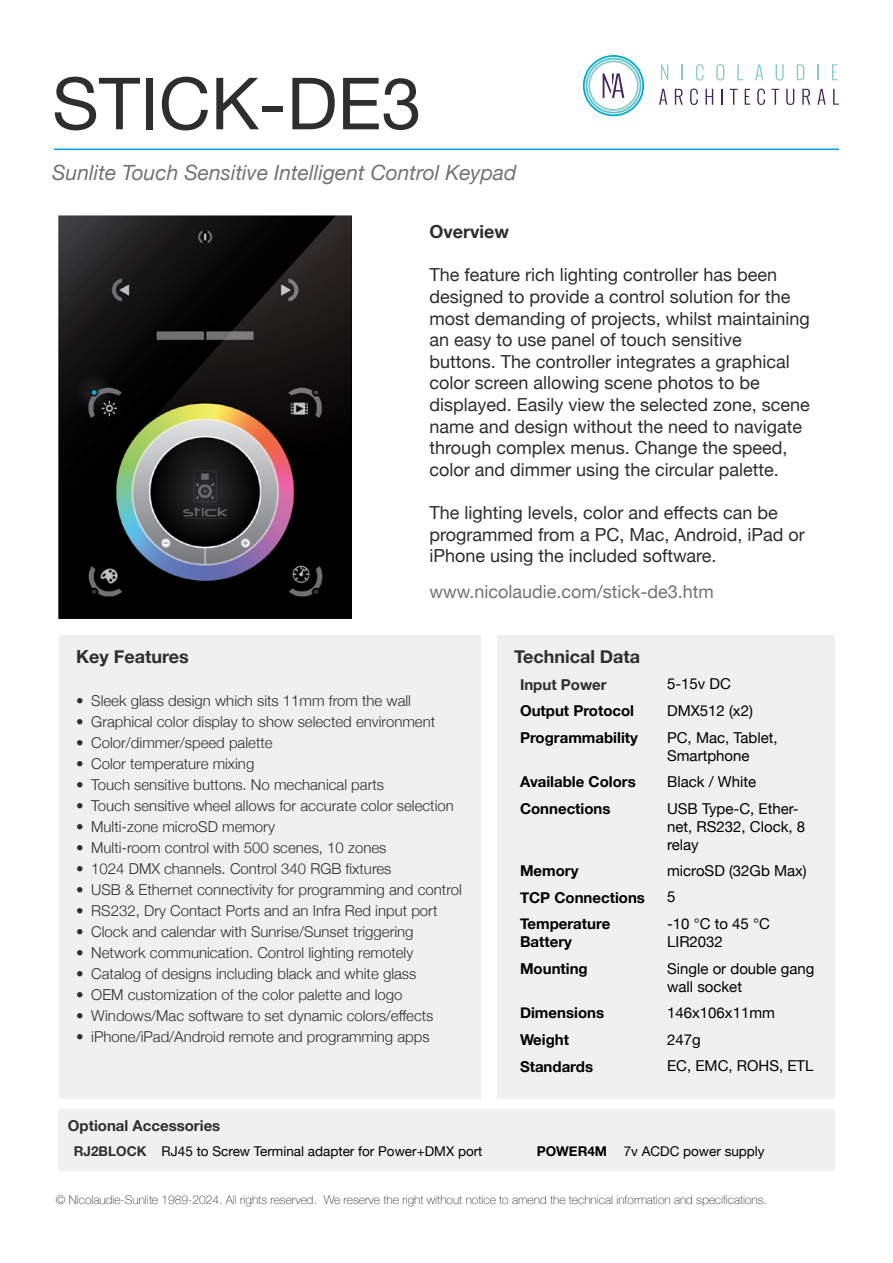
<style>
.page{position:relative;width:893px;height:1263px;background:#fff}
.page>*{position:absolute;margin:0;border:0;box-sizing:border-box;transform-origin:0 0}
.t1{font:72px "Helvetica Neue";color:#2e2e2e}
.t2{font:italic 21px "Helvetica Neue";color:#747373}
.t3{font:18px/21.6px "Helvetica Neue";color:#2e2e2e}
.t4{font:18px "Helvetica Neue";color:#747373}
.t5{font:700 18px "Helvetica Neue";color:#2e2e2e}
.t6{font:300 15px "Helvetica Neue";color:#2e2e2e}
.t7{font:15px/18px "Helvetica Neue";color:#000}
.t8{font:700 15px/18px "Helvetica Neue";color:#000}
.t9{font:700 15px "Helvetica Neue";color:#2e2e2e}
.t10{font:13.5px "Helvetica Neue";color:#000}
.t11{font:100 12px "Helvetica Neue";color:#2e2e2e}
.s1{font-weight:700;color:#2e2e2e}
.s2{font-weight:700}
</style>
<div class="page">
<svg style="left:583px;top:55px;width:61px;height:61px"></svg>
<svg style="left:661px;top:64px;width:7px;height:16px"></svg>
<svg style="left:681px;top:64px;width:2px;height:16px"></svg>
<svg style="left:696px;top:64px;width:8px;height:17px"></svg>
<svg style="left:716px;top:64px;width:8px;height:17px"></svg>
<svg style="left:737px;top:64px;width:6px;height:16px"></svg>
<svg style="left:755px;top:64px;width:8px;height:16px"></svg>
<svg style="left:776px;top:64px;width:8px;height:17px"></svg>
<svg style="left:797px;top:64px;width:7px;height:16px"></svg>
<svg style="left:817px;top:64px;width:2px;height:16px"></svg>
<svg style="left:832px;top:64px;width:5px;height:16px"></svg>
<svg style="left:659px;top:89px;width:8px;height:16px"></svg>
<svg style="left:675px;top:89px;width:8px;height:16px"></svg>
<svg style="left:690px;top:89px;width:8px;height:16px"></svg>
<svg style="left:705px;top:89px;width:8px;height:16px"></svg>
<svg style="left:721px;top:89px;width:2px;height:16px"></svg>
<svg style="left:730px;top:89px;width:7px;height:16px"></svg>
<svg style="left:745px;top:89px;width:5px;height:16px"></svg>
<svg style="left:757px;top:89px;width:8px;height:16px"></svg>
<svg style="left:771px;top:89px;width:8px;height:16px"></svg>
<svg style="left:786px;top:89px;width:8px;height:16px"></svg>
<svg style="left:802px;top:89px;width:8px;height:16px"></svg>
<svg style="left:817px;top:89px;width:9px;height:16px"></svg>
<svg style="left:833px;top:89px;width:6px;height:16px"></svg>
<img style="left:59px;top:215px;width:292px;height:403px">
<div style="left:59px;top:635px;width:421px;height:464px;background:#f0f0f0"></div>
<div style="left:497px;top:635px;width:338px;height:464px;background:#f0f0f0"></div>
<hr style="left:54px;top:149px;width:785px;height:1px;background:#009fe3">
<div style="left:59px;top:1110px;width:776px;height:61px;background:#f0f0f0"></div>
<h1 class="t1" style="left:52px;top:52px;width:371px">STICK-DE3</h1>
<h2 class="t2" style="left:52px;top:157px;width:466px">Sunlite Touch Sensitive Intelligent Control Keypad</h2>
<p class="t5" style="left:430px;top:218px;width:81px">Overview</p>
<p class="t3" style="left:430px;top:265px;width:382px">The feature rich lighting controller has been designed to provide a control solution for the most demanding of projects, whilst maintaining an easy to use panel of touch sensitive buttons. The controller integrates a graphical color screen allowing scene photos to be displayed. Easily view the selected zone, scene name and design without the need to navigate through complex menus. Change the speed, color and dimmer using the circular palette.</p>
<p class="t3" style="left:430px;top:503px;width:377px">The lighting levels, color and effects can be programmed from a PC, Mac, Android, iPad or iPhone using the included software.</p>
<p class="t4" style="left:430px;top:578px;width:286px">www.nicolaudie.com/stick-de3.htm</p>
<p class="t5" style="left:76px;top:643px;width:114px">Key Features</p>
<p class="t6" style="left:76px;top:688px;width:336px">• Sleek glass design which sits 11mm from the wall</p>
<p class="t6" style="left:76px;top:709px;width:360px">• Graphical color display to show selected environment</p>
<p class="t6" style="left:76px;top:730px;width:198px">• Color/dimmer/speed palette</p>
<p class="t6" style="left:76px;top:751px;width:180px">• Color temperature mixing</p>
<p class="t6" style="left:76px;top:772px;width:309px">• Touch sensitive buttons. No mechanical parts</p>
<p class="t6" style="left:76px;top:793px;width:379px">• Touch sensitive wheel allows for accurate color selection</p>
<p class="t6" style="left:76px;top:814px;width:200px">• Multi-zone microSD memory</p>
<p class="t6" style="left:76px;top:835px;width:312px">• Multi-room control with 500 scenes, 10 zones</p>
<p class="t6" style="left:76px;top:856px;width:317px">• 1024 DMX channels. Control 340 RGB fixtures</p>
<p class="t6" style="left:76px;top:877px;width:387px">• USB &amp; Ethernet connectivity for programming and control</p>
<p class="t6" style="left:76px;top:898px;width:363px">• RS232, Dry Contact Ports and an Infra Red input port</p>
<p class="t6" style="left:76px;top:919px;width:339px">• Clock and calendar with Sunrise/Sunset triggering</p>
<p class="t6" style="left:76px;top:940px;width:339px">• Network communication. Control lighting remotely</p>
<p class="t6" style="left:76px;top:961px;width:342px">• Catalog of designs including black and white glass</p>
<p class="t6" style="left:76px;top:982px;width:328px">• OEM customization of the color palette and logo</p>
<p class="t6" style="left:76px;top:1003px;width:359px">• Windows/Mac software to set dynamic colors/effects</p>
<p class="t6" style="left:76px;top:1024px;width:355px">• iPhone/iPad/Android remote and programming apps</p>
<p class="t5" style="left:514px;top:642px;width:128px">Technical Data</p>
<p class="t9" style="left:520px;top:673px;width:88px">Input Power</p>
<p class="t7" style="left:667px;top:676px;width:65px">5-15v DC</p>
<p class="t8" style="left:520px;top:702px;width:116px">Output Protocol</p>
<p class="t7" style="left:667px;top:702px;width:87px">DMX512 (x2)</p>
<p class="t8" style="left:520px;top:729px;width:119px">Programmability</p>
<p class="t7" style="left:667px;top:729px;width:112px">PC, Mac, Tablet,<br>Smartphone</p>
<p class="t8" style="left:520px;top:773px;width:117px">Available Colors</p>
<p class="t7" style="left:667px;top:773px;width:91px">Black / White</p>
<p class="t8" style="left:520px;top:800px;width:92px">Connections</p>
<p class="t7" style="left:667px;top:800px;width:140px">USB Type-C, Ether&shy;net, RS232, Clock, 8 relay</p>
<p class="t8" style="left:520px;top:862px;width:60px">Memory</p>
<p class="t7" style="left:667px;top:862px;width:141px">microSD (32Gb Max)</p>
<p class="t8" style="left:520px;top:889px;width:127px">TCP Connections</p>
<p class="t7" style="left:667px;top:889px;width:10px">5</p>
<p class="t8" style="left:520px;top:915px;width:92px">Temperature<br>Battery</p>
<p class="t7" style="left:667px;top:916px;width:104px">-10 °C to 45 °C<br>LIR2032</p>
<p class="t8" style="left:520px;top:960px;width:69px">Mounting</p>
<p class="t7" style="left:667px;top:960px;width:149px">Single or double gang wall socket</p>
<p class="t8" style="left:520px;top:1004px;width:86px">Dimensions</p>
<p class="t7" style="left:667px;top:1004px;width:109px">146x106x11mm</p>
<p class="t8" style="left:520px;top:1031px;width:51px">Weight</p>
<p class="t7" style="left:667px;top:1031px;width:35px">247g</p>
<p class="t8" style="left:520px;top:1058px;width:75px">Standards</p>
<p class="t7" style="left:667px;top:1058px;width:148px">EC, EMC, ROHS, ETL</p>
<p class="t9" style="left:68px;top:1114px;width:154px">Optional Accessories</p>
<p class="t10" style="left:74px;top:1141px;width:410px"><span class="s1">RJ2BLOCK</span> RJ45 to Screw Terminal adapter for Power+DMX port</p>
<p class="t10" style="left:537px;top:1141px;width:230px"><span class="s2">POWER4M</span> 7v ACDC power supply</p>
<p class="t11" style="left:56px;top:1191px;width:713px">© Nicolaudie-Sunlite 1989-2024. All rights reserved. We reserve the right without notice to amend the technical information and specifications.</p>
</div>
